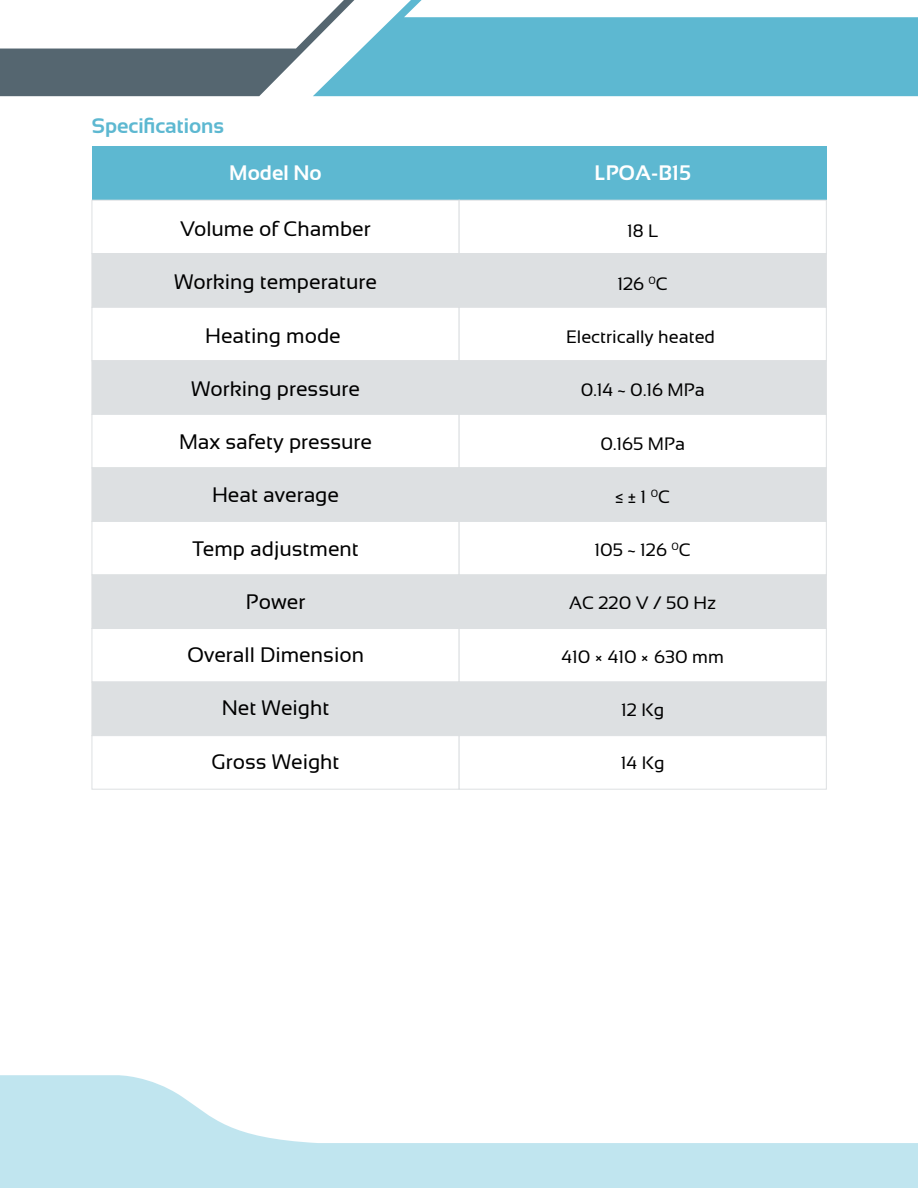
<style>
.page{position:relative;width:918px;height:1188px;background:#fff}
.page>*{position:absolute;margin:0;border:0;box-sizing:border-box;transform-origin:0 0}
.t1{font:21px "Sansation";color:#000}
.t2{font:700 21px "Sansation";color:#fff}
.t3{font:700 21px "Sansation";color:#5db8d1}
.t4{font:18px "Sansation";color:#000}
</style>
<div class="page">
<div style="left:92px;top:147px;width:367px;height:53px;background:#5db8d1"></div>
<div style="left:459px;top:147px;width:367px;height:53px;background:#5db8d1"></div>
<div style="left:92px;top:200px;width:368px;height:54px;background:#fff;border:1px solid #dde0e2"></div>
<div style="left:459px;top:200px;width:368px;height:54px;background:#fff;border:1px solid #dde0e2"></div>
<div style="left:92px;top:253px;width:368px;height:55px;background:#dde0e2"></div>
<div style="left:459px;top:253px;width:368px;height:55px;background:#dde0e2"></div>
<div style="left:92px;top:307px;width:368px;height:54px;background:#fff;border:1px solid #dde0e2"></div>
<div style="left:459px;top:307px;width:368px;height:54px;background:#fff;border:1px solid #dde0e2"></div>
<div style="left:92px;top:360px;width:368px;height:55px;background:#dde0e2"></div>
<div style="left:459px;top:360px;width:368px;height:55px;background:#dde0e2"></div>
<div style="left:92px;top:414px;width:368px;height:54px;background:#fff;border:1px solid #dde0e2"></div>
<div style="left:459px;top:414px;width:368px;height:54px;background:#fff;border:1px solid #dde0e2"></div>
<div style="left:92px;top:468px;width:368px;height:54px;background:#dde0e2"></div>
<div style="left:459px;top:468px;width:368px;height:54px;background:#dde0e2"></div>
<div style="left:92px;top:521px;width:368px;height:54px;background:#fff;border:1px solid #dde0e2"></div>
<div style="left:459px;top:521px;width:368px;height:54px;background:#fff;border:1px solid #dde0e2"></div>
<div style="left:92px;top:575px;width:368px;height:54px;background:#dde0e2"></div>
<div style="left:459px;top:575px;width:368px;height:54px;background:#dde0e2"></div>
<div style="left:92px;top:628px;width:368px;height:54px;background:#fff;border:1px solid #dde0e2"></div>
<div style="left:459px;top:628px;width:368px;height:54px;background:#fff;border:1px solid #dde0e2"></div>
<div style="left:92px;top:682px;width:368px;height:54px;background:#dde0e2"></div>
<div style="left:459px;top:682px;width:368px;height:54px;background:#dde0e2"></div>
<div style="left:92px;top:735px;width:368px;height:55px;background:#fff;border:1px solid #dde0e2"></div>
<div style="left:459px;top:735px;width:368px;height:55px;background:#fff;border:1px solid #dde0e2"></div>
<svg style="left:354px;top:0;width:564px;height:96px;fill:#5db8d1"></svg>
<svg style="left:0;top:0;width:354px;height:96px"></svg>
<svg style="left:0;top:1075px;width:918px;height:113px;fill:#c0e5ef"></svg>
<p class="t3" style="left:92px;top:114px;width:134px">Specifications</p>
<p class="t2" style="left:229px;top:161px;width:94px">Model No</p>
<p class="t1" style="left:180px;top:217px;width:192px">Volume of Chamber</p>
<p class="t1" style="left:174px;top:270px;width:205px">Working temperature</p>
<p class="t1" style="left:205px;top:324px;width:137px">Heating mode</p>
<p class="t1" style="left:191px;top:377px;width:170px">Working pressure</p>
<p class="t1" style="left:179px;top:430px;width:195px">Max safety pressure</p>
<p class="t1" style="left:212px;top:483px;width:129px">Heat average</p>
<p class="t1" style="left:192px;top:537px;width:168px">Temp adjustment</p>
<p class="t1" style="left:246px;top:590px;width:61px">Power</p>
<p class="t1" style="left:187px;top:643px;width:178px">Overall Dimension</p>
<p class="t1" style="left:222px;top:696px;width:109px">Net Weight</p>
<p class="t1" style="left:212px;top:750px;width:130px">Gross Weight</p>
<p class="t2" style="left:595px;top:161px;width:98px">LPOA-B15</p>
<p class="t4" style="left:627px;top:220px;width:33px">18 L</p>
<p class="t4" style="left:617px;top:274px;width:52px">126 <sup>0</sup>C</p>
<p class="t4" style="left:566px;top:327px;width:151px">Electrically heated</p>
<p class="t4" style="left:581px;top:380px;width:126px">0.14 ~ 0.16 MPa</p>
<p class="t4" style="left:600px;top:433px;width:86px">0.165 MPa</p>
<p class="t4" style="left:615px;top:487px;width:57px">≤ ± 1 <sup>0</sup>C</p>
<p class="t4" style="left:594px;top:540px;width:98px">105 ~ 126 <sup>0</sup>C</p>
<p class="t4" style="left:569px;top:593px;width:149px">AC 220 V / 50 Hz</p>
<p class="t4" style="left:562px;top:646px;width:164px">410 × 410 × 630 mm</p>
<p class="t4" style="left:621px;top:700px;width:44px">12 Kg</p>
<p class="t4" style="left:621px;top:753px;width:45px">14 Kg</p>
</div>
